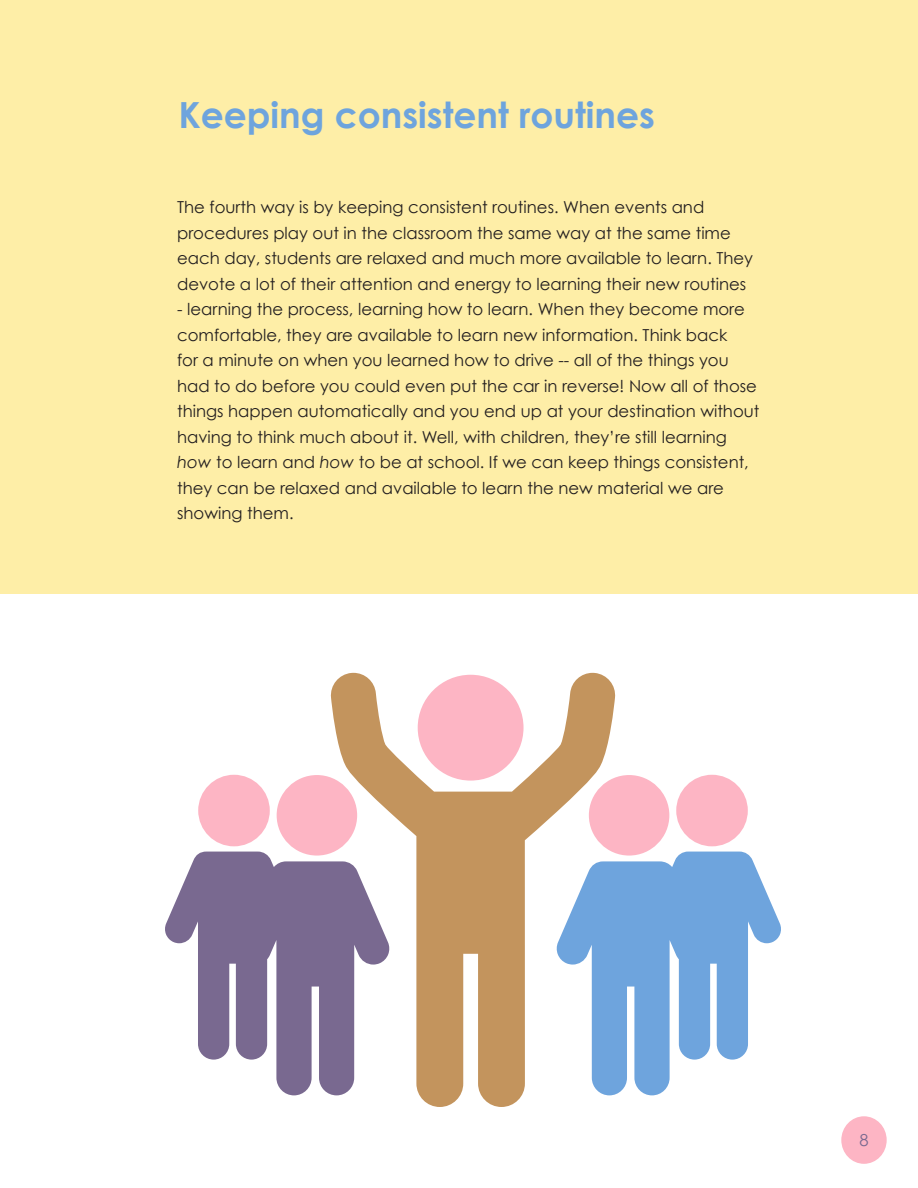
<style>
.page{position:relative;width:918px;height:1188px;background:#fff}
.page>*{position:absolute;margin:0;border:0;box-sizing:border-box;transform-origin:0 0}
.DrChase{font:700 36px "Century Gothic";color:#6ea4dd}
.DrChase-2{font:16.5px/25.5px "Century Gothic";color:#231f20}
.DrChase-3{font:16.5px "Century Gothic";color:#796990}
.s1{font-style:italic}
</style>
<div class="page">
<div style="left:0;top:0;width:918px;height:594px;background:#feeea7"></div>
<div style="left:841px;top:1116px;width:46px;height:48px;background:#fdb5c4;border-radius:50%"></div>
<svg style="left:330px;top:673px;width:286px;height:434px"></svg>
<svg style="left:165px;top:852px;width:225px;height:243px;fill:#796990"></svg>
<div style="left:277px;top:775px;width:80px;height:81px;background:#fdb5c4;border-radius:50%"></div>
<div style="left:198px;top:775px;width:72px;height:71px;background:#fdb5c4;border-radius:50%"></div>
<div style="left:589px;top:775px;width:80px;height:81px;background:#fdb5c4;border-radius:50%"></div>
<svg style="left:556px;top:852px;width:225px;height:243px;fill:#6ea4dd"></svg>
<div style="left:676px;top:775px;width:72px;height:71px;background:#fdb5c4;border-radius:50%"></div>
<p class="DrChase" style="left:178px;top:93px;width:478px">Keeping consistent routines</p>
<p class="DrChase-2" style="left:177px;top:194px;width:578px">The fourth way is by keeping consistent routines. When events and procedures play out in the classroom the same way at the same time each day, students are relaxed and much more available to learn. They devote a lot of their attention and energy to learning their new routines</p>
<p class="DrChase-2" style="left:177px;top:296px;width:584px">- learning the process, learning how to learn. When they become more comfortable, they are available to learn new information. Think back<br>for a minute on when you learned how to drive -- all of the things you had to do before you could even put the car in reverse! Now all of those things happen automatically and you end up at your destination without having to think much about it. Well, with children, they’re still learning <span class="s1">how</span> to learn and <span class="s1">how</span> to be at school. If we can keep things consistent, they can be relaxed and available to learn the new material we are showing them.</p>
<p class="DrChase-3" style="left:859px;top:1130px;width:11px">8</p>
</div>
